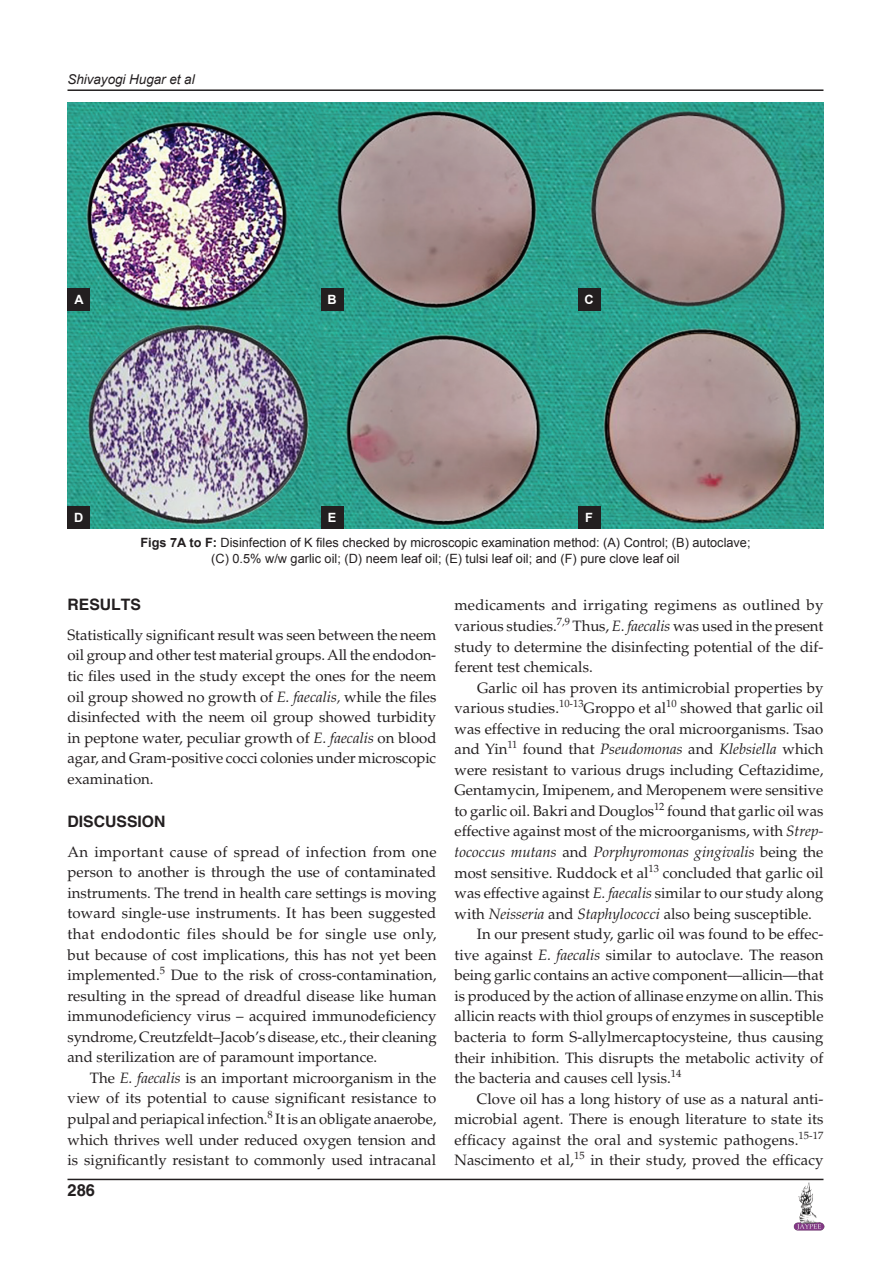
<style>
.page{position:relative;width:891px;height:1269px;background:#fff}
.page>*{position:absolute;margin:0;border:0;box-sizing:border-box;transform-origin:0 0}
.t1{font:700 16.5px "Helvetica";color:#231f20}
.t2{font:700 15.75px "Helvetica";color:#231f20}
.t3{font:15px/20.5px "Palatino";color:#231f20;text-align:justify}
.t4{font:italic 15px "Palatino";color:#231f20}
.t5{font:italic 13.5px "Arial";letter-spacing:-.005em;color:#231f20}
.t6{font:12.75px/15.8px "Arial";color:#231f20;text-align:center}
.t7{font:700 12.75px "Arial";color:#fff}
.s1{font-weight:700}
.s2{font-style:italic}
.s3{font-style:normal}
</style>
<div class="page">
<hr style="left:68px;top:89px;width:756px;height:2px;background:#231f20">
<hr style="left:68px;top:1179px;width:756px;height:1px;background:#231f20">
<img style="left:794px;top:1182px;width:30px;height:49px">
<img style="left:68px;top:103px;width:756px;height:426px">
<div style="left:68px;top:288px;width:22px;height:23px;background:#231f20"></div>
<div style="left:321px;top:288px;width:22px;height:23px;background:#231f20"></div>
<div style="left:578px;top:288px;width:22px;height:22px;background:#231f20"></div>
<div style="left:68px;top:506px;width:22px;height:23px;background:#231f20"></div>
<div style="left:321px;top:506px;width:22px;height:23px;background:#231f20"></div>
<div style="left:578px;top:506px;width:22px;height:23px;background:#231f20"></div>
<p class="t5" style="left:68px;top:70px;width:129px">Shivayogi Hugar et al</p>
<p class="t7" style="left:74px;top:291px;width:11px">A</p>
<p class="t7" style="left:327px;top:291px;width:11px">B</p>
<p class="t7" style="left:584px;top:291px;width:11px">C</p>
<p class="t7" style="left:74px;top:509px;width:11px">D</p>
<p class="t7" style="left:328px;top:509px;width:10px">E</p>
<p class="t7" style="left:585px;top:509px;width:9px">F</p>
<p class="t6" style="left:140px;top:535px;width:612px"><span class="s1">Figs 7A to F:</span> Disinfection of K files checked by microscopic examination method: (A) Control; (B) autoclave; (C) 0.5% w/w garlic oil; (D) neem leaf oil; (E) tulsi leaf oil; and (F) pure clove leaf oil</p>
<p class="t2" style="left:68px;top:595px;width:75px">RESULTS</p>
<p class="t3" style="left:68px;top:625px;width:371px">Statistically significant result was seen between the neem oil group and other test material groups. All the endodon&shy;tic files used in the study except the ones for the neem oil group showed no growth of <span class="s2">E. faecalis,</span> while the files disinfected with the neem oil group showed turbidity in peptone water, peculiar growth of <span class="s2">E. faecalis</span> on blood agar, and Gram-positive cocci colonies under microscopic examination.</p>
<p class="t2" style="left:68px;top:812px;width:100px">DISCUSSION</p>
<p class="t3" style="left:67px;top:842px;width:371px">An important cause of spread of infection from one person to another is through the use of contaminated instruments. The trend in health care settings is moving toward single-use instruments. It has been suggested that endodontic files should be for single use only, but because of cost implications, this has not yet been implemented.<sup>5</sup> Due to the risk of cross-contamination, resulting in the spread of dreadful disease like human immunodeficiency virus – acquired immunodeficiency syndrome, Creutzfeldt–Jacob’s disease, etc., their cleaning and sterilization are of paramount importance.</p>
<p class="t3" style="left:67px;top:1068px;width:371px;text-indent:23px">The <span class="s2">E. faecalis</span> is an important microorganism in the view of its potential to cause significant resistance to pulpal and periapical infection.<sup>8</sup> It is an obligate anaerobe, which thrives well under reduced oxygen tension and is significantly resistant to commonly used intracanal</p>
<p class="t1" style="left:68px;top:1180px;width:29px">286</p>
<p class="t3" style="left:454px;top:595px;width:371px">medicaments and irrigating regimens as outlined by various studies.<sup>7,9</sup> Thus, <span class="s2">E. faecalis</span> was used in the present study to determine the disinfecting potential of the dif&shy;ferent test chemicals.</p>
<p class="t3" style="left:477px;top:677px;width:348px">Garlic oil has proven its antimicrobial properties by</p>
<p class="t3" style="left:455px;top:698px;width:370px">various studies.<sup>10-13</sup>Groppo et al<sup>10</sup> showed that garlic oil</p>
<p class="t3" style="left:455px;top:719px;width:370px">was effective in reducing the oral microorganisms. Tsao</p>
<p class="t3" style="left:455px;top:739px;width:370px">and Yin<sup>11</sup> found that <span class="s2">Pseudomonas</span> and <span class="s2">Klebsiella</span> which</p>
<p class="t3" style="left:454px;top:760px;width:370px">were resistant to various drugs including Ceftazidime,</p>
<p class="t3" style="left:454px;top:780px;width:371px">Gentamycin, Imipenem, and Meropenem were sensitive</p>
<p class="t3" style="left:454px;top:801px;width:371px">to garlic oil. Bakri and Douglos<sup>12</sup> found that garlic oil was</p>
<p class="t3" style="left:454px;top:821px;width:371px">effective against most of the microorganisms, with <span class="s2">Strep-</span></p>
<p class="t4" style="left:454px;top:843px;width:370px">tococcus mutans <span class="s3">and</span> Porphyromonas gingivalis <span class="s3">being the</span></p>
<p class="t3" style="left:454px;top:862px;width:370px">most sensitive. Ruddock et al<sup>13</sup> concluded that garlic oil</p>
<p class="t3" style="left:454px;top:883px;width:371px">was effective against <span class="s2">E. faecalis</span> similar to our study along</p>
<p class="t3" style="left:454px;top:904px;width:359px">with <span class="s2">Neisseria</span> and <span class="s2">Staphylococci</span> also being susceptible.</p>
<p class="t3" style="left:477px;top:924px;width:348px">In our present study, garlic oil was found to be effec-</p>
<p class="t3" style="left:454px;top:945px;width:371px">tive against <span class="s2">E. faecalis</span> similar to autoclave. The reason</p>
<p class="t3" style="left:454px;top:965px;width:371px">being garlic contains an active component—allicin—that</p>
<p class="t3" style="left:454px;top:986px;width:371px">is produced by the action of allinase enzyme on allin. This</p>
<p class="t3" style="left:454px;top:1006px;width:371px">allicin reacts with thiol groups of enzymes in susceptible</p>
<p class="t3" style="left:454px;top:1027px;width:371px">bacteria to form S-allylmercaptocysteine, thus causing</p>
<p class="t3" style="left:454px;top:1047px;width:370px">their inhibition. This disrupts the metabolic activity of</p>
<p class="t3" style="left:454px;top:1068px;width:228px">the bacteria and causes cell lysis.<sup>14</sup></p>
<p class="t3" style="left:477px;top:1088px;width:348px">Clove oil has a long history of use as a natural anti-</p>
<p class="t3" style="left:454px;top:1109px;width:371px">microbial agent. There is enough literature to state its</p>
<p class="t3" style="left:454px;top:1130px;width:371px">efficacy against the oral and systemic pathogens.<sup>15-17</sup></p>
<p class="t3" style="left:454px;top:1150px;width:370px">Nascimento et al,<sup>15</sup> in their study, proved the efficacy</p>
</div>
